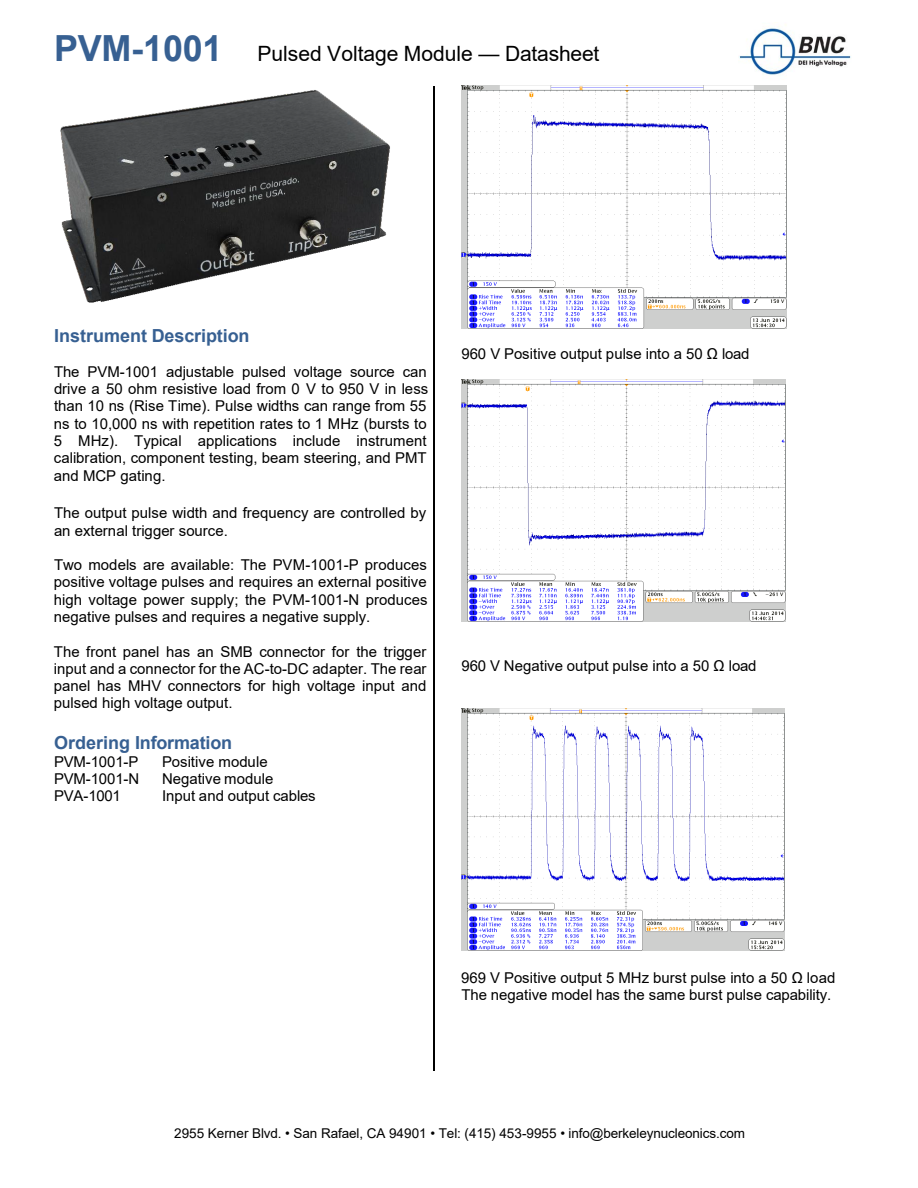
<style>
.page{position:relative;width:918px;height:1188px;background:#fff}
.page>*{position:absolute;margin:0;border:0;box-sizing:border-box;transform-origin:0 0}
.t1{font:21px "Arial";color:#000}
.t2{font:700 18px "Arial";letter-spacing:-.005em;color:#376092}
.t3{font:15px/17.2px "Arial";color:#000}
.t4{font:13.5px "Arial";letter-spacing:-.01em;color:#000}
.s1{font-weight:700;font-size:36px;color:#376092}
.s2{font-style:inherit}
</style>
<div class="page">
<img style="left:739px;top:26px;width:112px;height:49px">
<img style="left:60px;top:90px;width:330px;height:213px">
<img style="left:461px;top:85px;width:325px;height:243px">
<hr style="left:433px;top:86px;width:1px;height:985px;background:#000">
<img style="left:461px;top:380px;width:324px;height:242px">
<img style="left:461px;top:709px;width:323px;height:242px">
<h1 class="t1" style="left:54px;top:39px;width:547px"><span class="s1">PVM-1001</span> Pulsed Voltage Module — Datasheet</h1>
<p class="t2" style="left:54px;top:323px;width:197px">Instrument Description</p>
<p class="t3" style="left:54px;top:363px;width:376px">The PVM-1001 adjustable pulsed voltage source can drive a 50 ohm resistive load from 0 V to 950 V in less than 10 ns (Rise Time). Pulse widths can range from 55 ns to 10,000 ns with repetition rates to 1 MHz (bursts to 5 MHz). Typical applications include instrument calibration, component testing, beam steering, and PMT and MCP gating.</p>
<p class="t3" style="left:54px;top:504px;width:374px">The output pulse width and frequency are controlled by an external trigger source.</p>
<p class="t3" style="left:54px;top:556px;width:375px;text-align:justify">Two models are available: The PVM-1001-P produces positive voltage pulses and requires an external positive high voltage power supply; the PVM-1001-N produces negative pulses and requires a negative supply.</p>
<p class="t3" style="left:54px;top:643px;width:374px;text-align:justify">The front panel has an SMB connector for the trigger input and a connector for the AC-to-DC adapter. The rear panel has MHV connectors for high voltage input and pulsed high voltage output.</p>
<p class="t2" style="left:54px;top:730px;width:180px">Ordering Information</p>
<p class="t3" style="left:54px;top:753px;width:86px">PVM-1001-P</p>
<p class="t3" style="left:162px;top:753px;width:107px">Positive module</p>
<p class="t3" style="left:54px;top:770px;width:87px">PVM-1001-N</p>
<p class="t3" style="left:162px;top:770px;width:113px">Negative module</p>
<p class="t3" style="left:54px;top:787px;width:68px">PVA-1001</p>
<p class="t3" style="left:162px;top:787px;width:155px">Input and output cables</p>
<p class="t3" style="left:461px;top:346px;width:290px">960 V Positive output pulse into a 50 Ω load</p>
<p class="t3" style="left:461px;top:657px;width:296px">960 V Negative output pulse into a 50 Ω load</p>
<p class="t3" style="left:461px;top:969px;width:376px">969 V Positive output 5 MHz burst pulse into a 50 Ω load<br>The negative model has the same burst pulse capability.</p>
<p class="t4" style="left:174px;top:1124px;width:572px">2955 Kerner Blvd. <span class="s2">•</span> San Rafael, CA 94901 <span class="s2">•</span> Tel: (415) 453-9955 <span class="s2">•</span> info@berkeleynucleonics.com</p>
</div>
